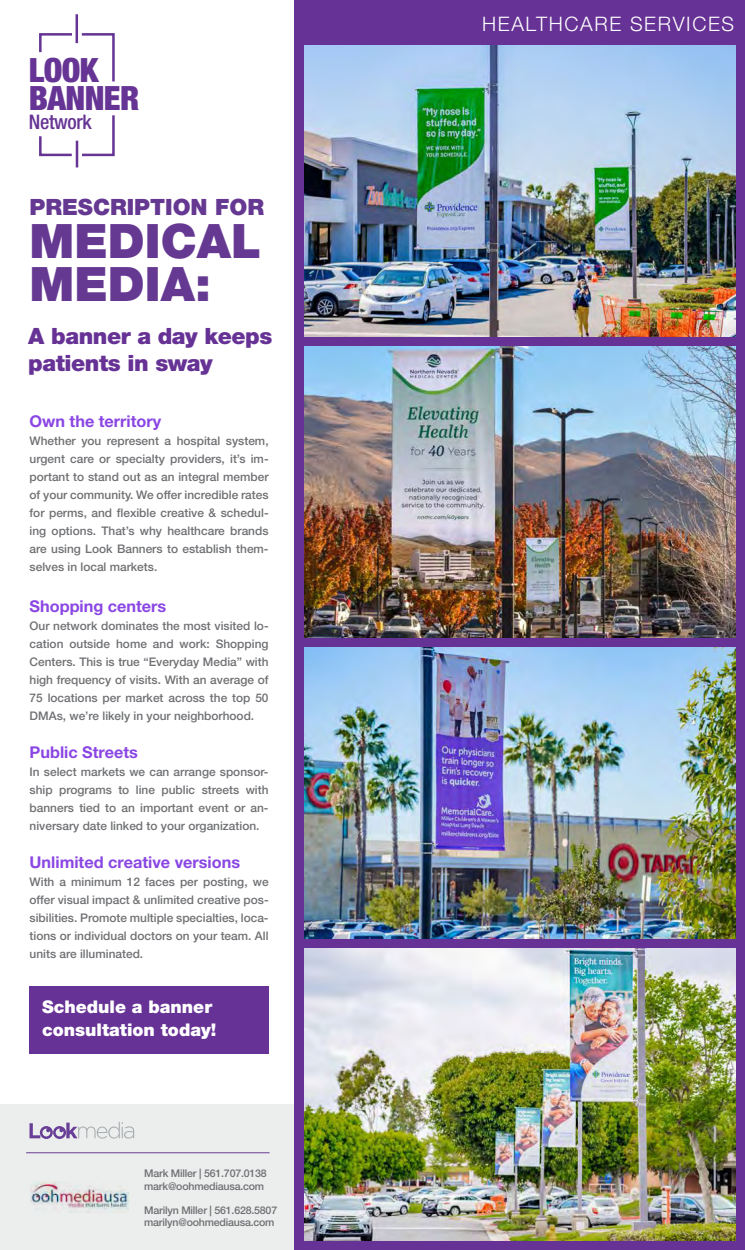
<style>
.page{position:relative;width:745px;height:1250px;background:#fff}
.page>*{position:absolute;margin:0;border:0;box-sizing:border-box;transform-origin:0 0}
.t1{font:900 47.5px/43px "Helvetica Neue LT Pro";color:#653892}
.t2{font:900 condensed 33.5px/28px "Helvetica Neue LT Pro";letter-spacing:-.02em;color:#663494}
.t3{font:900 22.5px/27px "Helvetica Neue LT Pro";letter-spacing:-.02em;color:#663295}
.t4{font:900 22.5px "Helvetica Neue LT Pro";color:#653892}
.t5{font:500 condensed 20.12px "Helvetica Neue LT Pro";letter-spacing:-.02em;color:#663494}
.t6{font:300 20px "Helvetica Neue LT Pro";letter-spacing:.08em;color:#fff}
.t7{font:900 17.5px/22.5px "Helvetica Neue LT Pro";color:#fff}
.t8{font:700 16.25px "Helvetica Neue LT Pro";color:#8a46e3}
.t9{font:500 11.88px/18px "Helvetica Neue LT Pro";color:#6f7073;text-align:justify}
.t10{font:500 10.62px/12.8px "Helvetica Neue LT Pro";letter-spacing:-.02em;color:#6f7073}
</style>
<div class="page">
<div style="left:0;top:1104px;width:744px;height:146px;background:#eceded"></div>
<div style="left:30px;top:986px;width:238px;height:67px;background:#663295"></div>
<div style="left:295px;top:0;width:449px;height:1250px;background:#663295"></div>
<svg style="left:39px;top:32px;width:76px;height:50px"></svg>
<hr style="left:75px;top:14px;width:3px;height:29px;background:#663494">
<hr style="left:76px;top:141px;width:2px;height:26px;background:#663494">
<svg style="left:39px;top:115px;width:76px;height:42px"></svg>
<svg style="left:29px;top:1122px;width:105px;height:17px"></svg>
<img style="left:30px;top:1181px;width:99px;height:31px">
<hr style="left:26px;top:1152px;width:243px;height:1px;background:#693e96">
<img style="left:304px;top:948px;width:430px;height:292px">
<img style="left:304px;top:647px;width:430px;height:292px">
<img style="left:304px;top:346px;width:430px;height:292px">
<img style="left:304px;top:45px;width:430px;height:292px">
<h2 class="t2" style="left:29px;top:55px;width:112px">LOOK<br>BANNER</h2>
<h3 class="t5" style="left:29px;top:110px;width:64px">Network</h3>
<h3 class="t4" style="left:30px;top:194px;width:236px">PRESCRIPTION FOR</h3>
<h1 class="t1" style="left:30px;top:219px;width:233px">MEDICAL<br>MEDIA:</h1>
<h3 class="t3" style="left:28px;top:323px;width:245px">A banner a day keeps patients in sway</h3>
<h3 class="t8" style="left:30px;top:411px;width:133px">Own the territory</h3>
<p class="t9" style="left:30px;top:432px;width:240px">Whether you represent a hospital system, urgent care or specialty providers, it’s im&shy;portant to stand out as an integral member of your community. We offer incredible rates for perms, and flexible creative &amp; schedul&shy;ing options. That’s why healthcare brands are using Look Banners to establish them&shy;selves in local markets.</p>
<h3 class="t8" style="left:30px;top:596px;width:138px">Shopping centers</h3>
<p class="t9" style="left:30px;top:617px;width:240px">Our network dominates the most visited lo&shy;cation outside home and work: Shopping Centers. This is true “Everyday Media” with high frequency of visits. With an average of 75 locations per market across the top 50<br>DMAs, we’re likely in your neighborhood.</p>
<h3 class="t8" style="left:30px;top:742px;width:110px">Public Streets</h3>
<p class="t9" style="left:30px;top:763px;width:240px">In select markets we can arrange sponsor&shy;ship programs to line public streets with banners tied to an important event or an&shy;niversary date linked to your organization.</p>
<h3 class="t8" style="left:30px;top:852px;width:212px">Unlimited creative versions</h3>
<p class="t9" style="left:30px;top:872px;width:240px">With a minimum 12 faces per posting, we offer visual impact &amp; unlimited creative pos&shy;sibilities. Promote multiple specialties, loca&shy;tions or individual doctors on your team. All units are illuminated.</p>
<h3 class="t7" style="left:42px;top:996px;width:176px">Schedule a banner consultation today!</h3>
<p class="t10" style="left:144px;top:1167px;width:124px">Mark Miller | 561.707.0138 mark@oohmediausa.com</p>
<p class="t10" style="left:144px;top:1203px;width:134px">Marilyn Miller | 561.628.5807 marilyn@oohmediausa.com</p>
<h3 class="t6" style="left:482px;top:11px;width:253px">HEALTHCARE SERVICES</h3>
</div>
